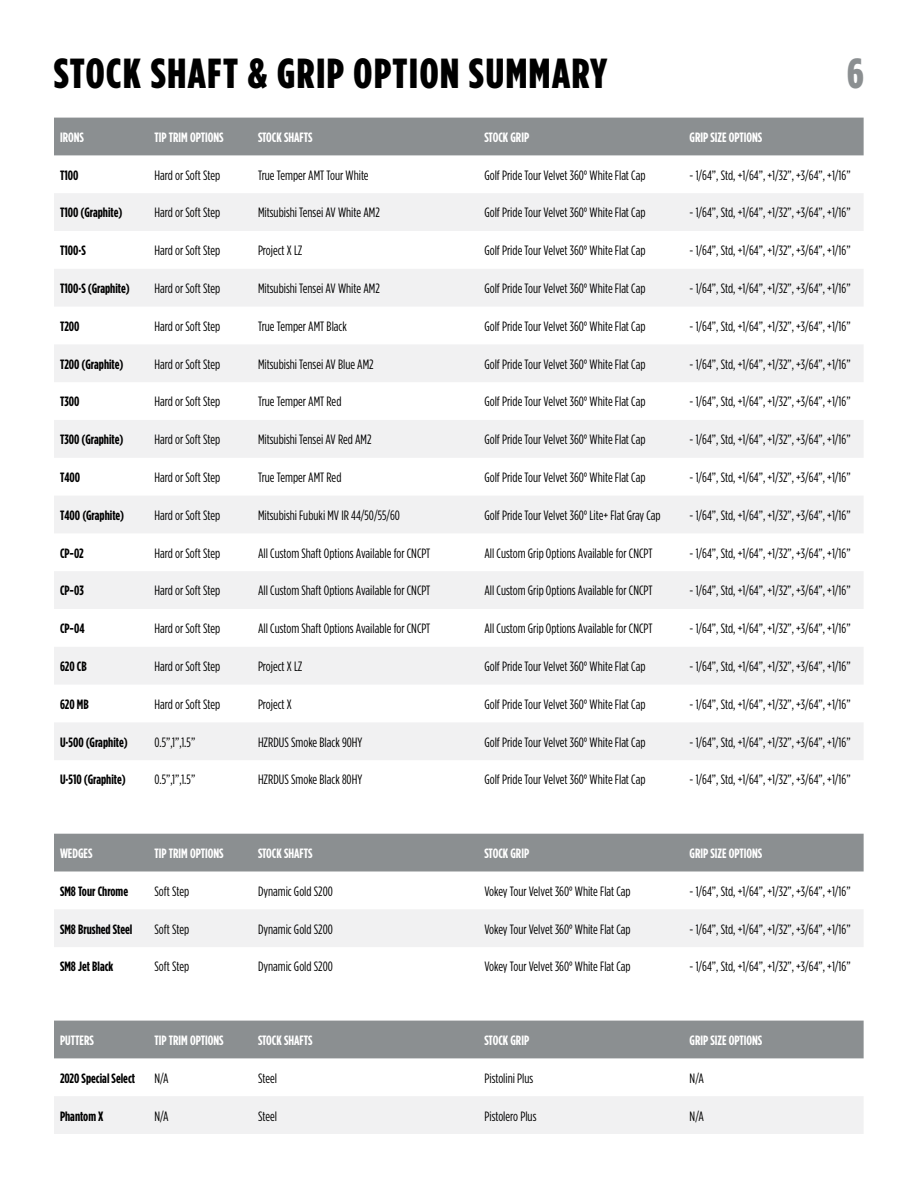
<style>
.page{position:relative;width:918px;height:1188px;background:#fff}
.page>*{position:absolute;margin:0;border:0;box-sizing:border-box;transform-origin:0 0}
.t1{font:900 42px "Gotham Condensed";letter-spacing:.04em;color:#000}
.t2{font:900 42px "Gotham Condensed";color:#8b8f91}
.t3{font:13.5px "Gotham Condensed";color:#000}
.t4{font:700 13.5px "Gotham Condensed";color:#000}
.t5{font:700 13.5px "Gotham Condensed";color:#fff}
</style>
<div class="page">
<div style="left:54px;top:118px;width:810px;height:37px;background:#8b8f91"></div>
<svg style="left:54px;top:193px;width:809px;height:567px;fill:#f1f1f2"></svg>
<div style="left:54px;top:834px;width:810px;height:37px;background:#8b8f91"></div>
<div style="left:54px;top:910px;width:809px;height:37px;background:#f1f1f2"></div>
<div style="left:54px;top:1021px;width:810px;height:37px;background:#8b8f91"></div>
<div style="left:54px;top:1096px;width:809px;height:38px;background:#f1f1f2"></div>
<h1 class="t1" style="left:54px;top:48px;width:555px">STOCK SHAFT &amp; GRIP OPTION SUMMARY</h1>
<h1 class="t2" style="left:847px;top:48px;width:18px">6</h1>
<p class="t5" style="left:60px;top:129px;width:25px">IRONS</p>
<p class="t5" style="left:154px;top:129px;width:71px">TIP TRIM OPTIONS</p>
<p class="t5" style="left:258px;top:129px;width:56px">STOCK SHAFTS</p>
<p class="t5" style="left:484px;top:129px;width:46px">STOCK GRIP</p>
<p class="t5" style="left:690px;top:129px;width:74px">GRIP SIZE OPTIONS</p>
<p class="t4" style="left:60px;top:167px;width:20px">T100</p>
<p class="t3" style="left:154px;top:167px;width:67px">Hard or Soft Step</p>
<p class="t3" style="left:258px;top:167px;width:112px">True Temper AMT Tour White</p>
<p class="t3" style="left:484px;top:167px;width:163px">Golf Pride Tour Velvet 360° White Flat Cap</p>
<p class="t3" style="left:690px;top:167px;width:163px">- 1/64”, Std, +1/64”, +1/32”, +3/64”, +1/16”</p>
<p class="t4" style="left:60px;top:205px;width:64px">T100 (Graphite)</p>
<p class="t3" style="left:154px;top:205px;width:67px">Hard or Soft Step</p>
<p class="t3" style="left:258px;top:205px;width:123px">Mitsubishi Tensei AV White AM2</p>
<p class="t3" style="left:484px;top:205px;width:163px">Golf Pride Tour Velvet 360° White Flat Cap</p>
<p class="t3" style="left:690px;top:205px;width:163px">- 1/64”, Std, +1/64”, +1/32”, +3/64”, +1/16”</p>
<p class="t4" style="left:60px;top:243px;width:27px">T100·S</p>
<p class="t3" style="left:154px;top:243px;width:67px">Hard or Soft Step</p>
<p class="t3" style="left:258px;top:243px;width:46px">Project X LZ</p>
<p class="t3" style="left:484px;top:243px;width:163px">Golf Pride Tour Velvet 360° White Flat Cap</p>
<p class="t3" style="left:690px;top:243px;width:163px">- 1/64”, Std, +1/64”, +1/32”, +3/64”, +1/16”</p>
<p class="t4" style="left:60px;top:280px;width:71px">T100·S (Graphite)</p>
<p class="t3" style="left:154px;top:281px;width:67px">Hard or Soft Step</p>
<p class="t3" style="left:258px;top:281px;width:123px">Mitsubishi Tensei AV White AM2</p>
<p class="t3" style="left:484px;top:281px;width:163px">Golf Pride Tour Velvet 360° White Flat Cap</p>
<p class="t3" style="left:690px;top:281px;width:163px">- 1/64”, Std, +1/64”, +1/32”, +3/64”, +1/16”</p>
<p class="t4" style="left:60px;top:318px;width:21px">T200</p>
<p class="t3" style="left:154px;top:318px;width:67px">Hard or Soft Step</p>
<p class="t3" style="left:258px;top:318px;width:90px">True Temper AMT Black</p>
<p class="t3" style="left:484px;top:318px;width:163px">Golf Pride Tour Velvet 360° White Flat Cap</p>
<p class="t3" style="left:690px;top:318px;width:163px">- 1/64”, Std, +1/64”, +1/32”, +3/64”, +1/16”</p>
<p class="t4" style="left:60px;top:356px;width:65px">T200 (Graphite)</p>
<p class="t3" style="left:154px;top:356px;width:67px">Hard or Soft Step</p>
<p class="t3" style="left:258px;top:356px;width:117px">Mitsubishi Tensei AV Blue AM2</p>
<p class="t3" style="left:484px;top:356px;width:163px">Golf Pride Tour Velvet 360° White Flat Cap</p>
<p class="t3" style="left:690px;top:356px;width:163px">- 1/64”, Std, +1/64”, +1/32”, +3/64”, +1/16”</p>
<p class="t4" style="left:60px;top:394px;width:21px">T300</p>
<p class="t3" style="left:154px;top:394px;width:67px">Hard or Soft Step</p>
<p class="t3" style="left:258px;top:394px;width:85px">True Temper AMT Red</p>
<p class="t3" style="left:484px;top:394px;width:163px">Golf Pride Tour Velvet 360° White Flat Cap</p>
<p class="t3" style="left:690px;top:394px;width:163px">- 1/64”, Std, +1/64”, +1/32”, +3/64”, +1/16”</p>
<p class="t4" style="left:60px;top:432px;width:65px">T300 (Graphite)</p>
<p class="t3" style="left:154px;top:432px;width:67px">Hard or Soft Step</p>
<p class="t3" style="left:258px;top:432px;width:115px">Mitsubishi Tensei AV Red AM2</p>
<p class="t3" style="left:484px;top:432px;width:163px">Golf Pride Tour Velvet 360° White Flat Cap</p>
<p class="t3" style="left:690px;top:432px;width:163px">- 1/64”, Std, +1/64”, +1/32”, +3/64”, +1/16”</p>
<p class="t4" style="left:60px;top:469px;width:22px">T400</p>
<p class="t3" style="left:154px;top:470px;width:67px">Hard or Soft Step</p>
<p class="t3" style="left:258px;top:470px;width:85px">True Temper AMT Red</p>
<p class="t3" style="left:484px;top:470px;width:163px">Golf Pride Tour Velvet 360° White Flat Cap</p>
<p class="t3" style="left:690px;top:470px;width:163px">- 1/64”, Std, +1/64”, +1/32”, +3/64”, +1/16”</p>
<p class="t4" style="left:60px;top:507px;width:66px">T400 (Graphite)</p>
<p class="t3" style="left:154px;top:507px;width:67px">Hard or Soft Step</p>
<p class="t3" style="left:258px;top:507px;width:144px">Mitsubishi Fubuki MV IR 44/50/55/60</p>
<p class="t3" style="left:484px;top:507px;width:178px">Golf Pride Tour Velvet 360° Lite+ Flat Gray Cap</p>
<p class="t3" style="left:690px;top:507px;width:163px">- 1/64”, Std, +1/64”, +1/32”, +3/64”, +1/16”</p>
<p class="t4" style="left:60px;top:545px;width:25px">CP-02</p>
<p class="t3" style="left:154px;top:545px;width:67px">Hard or Soft Step</p>
<p class="t3" style="left:258px;top:545px;width:174px">All Custom Shaft Options Available for CNCPT</p>
<p class="t3" style="left:484px;top:545px;width:170px">All Custom Grip Options Available for CNCPT</p>
<p class="t3" style="left:690px;top:545px;width:163px">- 1/64”, Std, +1/64”, +1/32”, +3/64”, +1/16”</p>
<p class="t4" style="left:60px;top:583px;width:25px">CP-03</p>
<p class="t3" style="left:154px;top:583px;width:67px">Hard or Soft Step</p>
<p class="t3" style="left:258px;top:583px;width:174px">All Custom Shaft Options Available for CNCPT</p>
<p class="t3" style="left:484px;top:583px;width:170px">All Custom Grip Options Available for CNCPT</p>
<p class="t3" style="left:690px;top:583px;width:163px">- 1/64”, Std, +1/64”, +1/32”, +3/64”, +1/16”</p>
<p class="t4" style="left:60px;top:621px;width:26px">CP-04</p>
<p class="t3" style="left:154px;top:621px;width:67px">Hard or Soft Step</p>
<p class="t3" style="left:258px;top:621px;width:174px">All Custom Shaft Options Available for CNCPT</p>
<p class="t3" style="left:484px;top:621px;width:170px">All Custom Grip Options Available for CNCPT</p>
<p class="t3" style="left:690px;top:621px;width:163px">- 1/64”, Std, +1/64”, +1/32”, +3/64”, +1/16”</p>
<p class="t4" style="left:60px;top:658px;width:28px">620 CB</p>
<p class="t3" style="left:154px;top:659px;width:67px">Hard or Soft Step</p>
<p class="t3" style="left:258px;top:659px;width:46px">Project X LZ</p>
<p class="t3" style="left:484px;top:659px;width:163px">Golf Pride Tour Velvet 360° White Flat Cap</p>
<p class="t3" style="left:690px;top:659px;width:163px">- 1/64”, Std, +1/64”, +1/32”, +3/64”, +1/16”</p>
<p class="t4" style="left:60px;top:696px;width:30px">620 MB</p>
<p class="t3" style="left:154px;top:696px;width:67px">Hard or Soft Step</p>
<p class="t3" style="left:258px;top:696px;width:35px">Project X</p>
<p class="t3" style="left:484px;top:696px;width:163px">Golf Pride Tour Velvet 360° White Flat Cap</p>
<p class="t3" style="left:690px;top:696px;width:163px">- 1/64”, Std, +1/64”, +1/32”, +3/64”, +1/16”</p>
<p class="t4" style="left:60px;top:734px;width:69px">U·500 (Graphite)</p>
<p class="t3" style="left:154px;top:734px;width:42px">0.5”,1”,1.5”</p>
<p class="t3" style="left:258px;top:734px;width:106px">HZRDUS Smoke Black 90HY</p>
<p class="t3" style="left:484px;top:734px;width:163px">Golf Pride Tour Velvet 360° White Flat Cap</p>
<p class="t3" style="left:690px;top:734px;width:163px">- 1/64”, Std, +1/64”, +1/32”, +3/64”, +1/16”</p>
<p class="t4" style="left:60px;top:772px;width:67px">U·510 (Graphite)</p>
<p class="t3" style="left:154px;top:772px;width:42px">0.5”,1”,1.5”</p>
<p class="t3" style="left:258px;top:772px;width:106px">HZRDUS Smoke Black 80HY</p>
<p class="t3" style="left:484px;top:772px;width:163px">Golf Pride Tour Velvet 360° White Flat Cap</p>
<p class="t3" style="left:690px;top:772px;width:163px">- 1/64”, Std, +1/64”, +1/32”, +3/64”, +1/16”</p>
<p class="t5" style="left:60px;top:845px;width:34px">WEDGES</p>
<p class="t5" style="left:154px;top:845px;width:71px">TIP TRIM OPTIONS</p>
<p class="t5" style="left:258px;top:845px;width:56px">STOCK SHAFTS</p>
<p class="t5" style="left:484px;top:845px;width:46px">STOCK GRIP</p>
<p class="t5" style="left:690px;top:845px;width:74px">GRIP SIZE OPTIONS</p>
<p class="t4" style="left:60px;top:883px;width:70px">SM8 Tour Chrome</p>
<p class="t3" style="left:154px;top:883px;width:36px">Soft Step</p>
<p class="t3" style="left:258px;top:883px;width:76px">Dynamic Gold S200</p>
<p class="t3" style="left:484px;top:883px;width:148px">Vokey Tour Velvet 360° White Flat Cap</p>
<p class="t3" style="left:690px;top:883px;width:163px">- 1/64”, Std, +1/64”, +1/32”, +3/64”, +1/16”</p>
<p class="t4" style="left:60px;top:921px;width:74px">SM8 Brushed Steel</p>
<p class="t3" style="left:154px;top:921px;width:36px">Soft Step</p>
<p class="t3" style="left:258px;top:921px;width:76px">Dynamic Gold S200</p>
<p class="t3" style="left:484px;top:921px;width:148px">Vokey Tour Velvet 360° White Flat Cap</p>
<p class="t3" style="left:690px;top:921px;width:163px">- 1/64”, Std, +1/64”, +1/32”, +3/64”, +1/16”</p>
<p class="t4" style="left:60px;top:959px;width:55px">SM8 Jet Black</p>
<p class="t3" style="left:154px;top:959px;width:36px">Soft Step</p>
<p class="t3" style="left:258px;top:959px;width:76px">Dynamic Gold S200</p>
<p class="t3" style="left:484px;top:959px;width:148px">Vokey Tour Velvet 360° White Flat Cap</p>
<p class="t3" style="left:690px;top:959px;width:163px">- 1/64”, Std, +1/64”, +1/32”, +3/64”, +1/16”</p>
<p class="t5" style="left:60px;top:1032px;width:35px">PUTTERS</p>
<p class="t5" style="left:154px;top:1032px;width:71px">TIP TRIM OPTIONS</p>
<p class="t5" style="left:258px;top:1032px;width:56px">STOCK SHAFTS</p>
<p class="t5" style="left:484px;top:1032px;width:46px">STOCK GRIP</p>
<p class="t5" style="left:690px;top:1032px;width:74px">GRIP SIZE OPTIONS</p>
<p class="t4" style="left:60px;top:1070px;width:77px">2020 Special Select</p>
<p class="t3" style="left:154px;top:1070px;width:16px">N/A</p>
<p class="t3" style="left:258px;top:1070px;width:21px">Steel</p>
<p class="t3" style="left:484px;top:1070px;width:50px">Pistolini Plus</p>
<p class="t3" style="left:690px;top:1070px;width:16px">N/A</p>
<p class="t4" style="left:60px;top:1108px;width:45px">Phantom X</p>
<p class="t3" style="left:154px;top:1108px;width:16px">N/A</p>
<p class="t3" style="left:258px;top:1108px;width:21px">Steel</p>
<p class="t3" style="left:484px;top:1108px;width:54px">Pistolero Plus</p>
<p class="t3" style="left:690px;top:1108px;width:16px">N/A</p>
</div>
